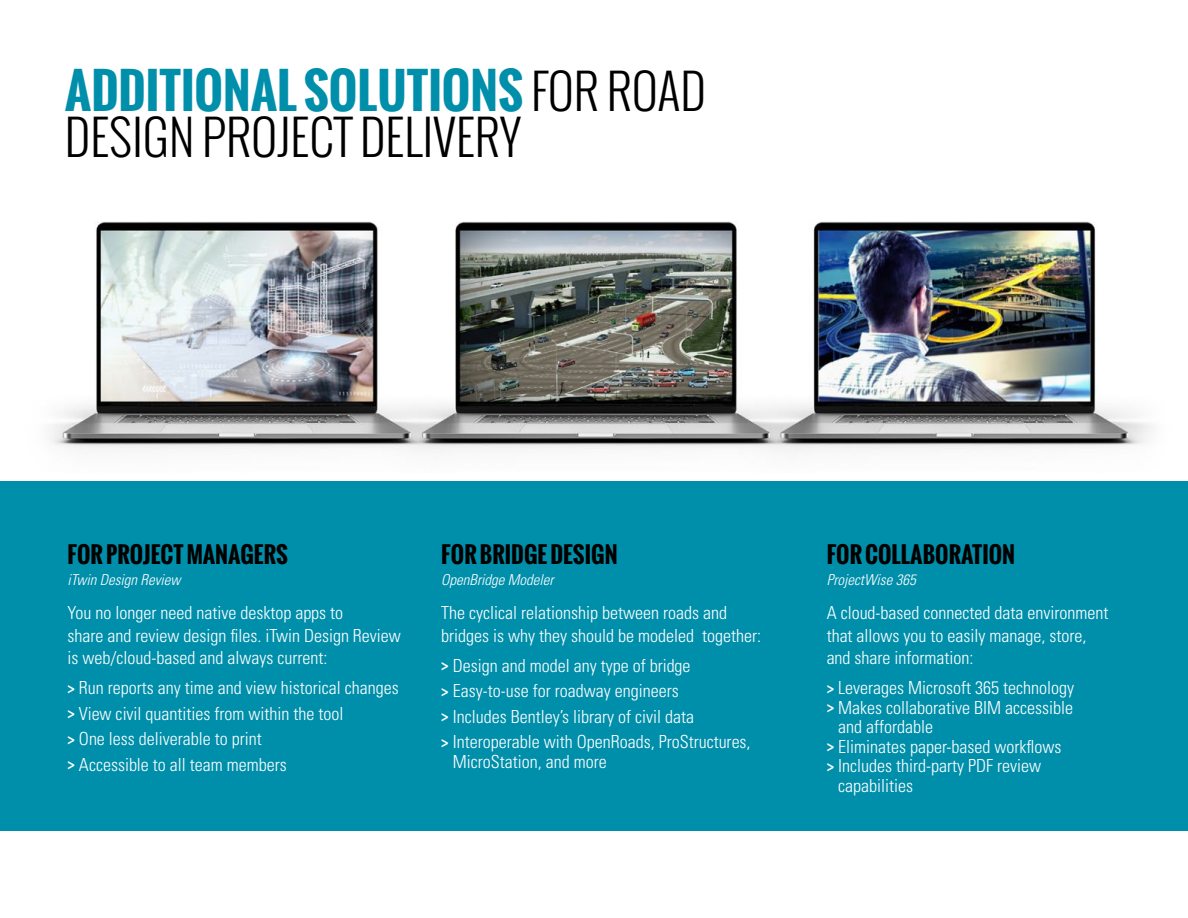
<style>
.page{position:relative;width:1188px;height:918px;background:#fff}
.page>*{position:absolute;margin:0;border:0;box-sizing:border-box;transform-origin:0 0}
.t1{font:300 48px/46.5px "Oswald";color:#000}
.t2{font:700 22.5px "Oswald";color:#000}
.t3{font:300 condensed 18px/25.5px "Univers";color:#fff}
.t4{font:italic 300 condensed 15px "Univers";color:#fff}
.s1{font-weight:700;color:#008fab}
.s2{font-weight:700;font-size:15px}
</style>
<div class="page">
<div style="left:0;top:481px;width:1188px;height:350px;background:#008fab"></div>
<img style="left:51px;top:221px;width:1102px;height:231px">
<h1 class="t1" style="left:65px;top:67px;width:643px"><span class="s1">ADDITIONAL SOLUTIONS</span> FOR ROAD<br>DESIGN PROJECT DELIVERY</h1>
<p class="t2" style="left:68px;top:537px;width:222px">FOR PROJECT MANAGERS</p>
<p class="t4" style="left:68px;top:570px;width:115px">iTwin Design Review</p>
<p class="t3" style="left:68px;top:602px;width:335px;line-height:22.5px">You no longer need native desktop apps to<br>share and review design files. iTwin Design Review is web/cloud-based and always current:</p>
<p class="t3" style="left:68px;top:675px;width:333px"><span class="s2">&gt;</span> Run reports any time and view historical changes <span class="s2">&gt;</span> View civil quantities from within the tool<br><span class="s2">&gt;</span> One less deliverable to print<br><span class="s2">&gt;</span> Accessible to all team members</p>
<p class="t2" style="left:441px;top:537px;width:178px">FOR BRIDGE DESIGN</p>
<p class="t4" style="left:441px;top:570px;width:114px">OpenBridge Modeler</p>
<p class="t3" style="left:441px;top:602px;width:321px;line-height:22.5px">The cyclical relationship between roads and bridges is why they should be modeled together:</p>
<p class="t3" style="left:441px;top:653px;width:311px"><span class="s2">&gt;</span> Design and model any type of bridge<br><span class="s2">&gt;</span> Easy-to-use for roadway engineers<br><span class="s2">&gt;</span> Includes Bentley’s library of civil data<br><span class="s2">&gt;</span> Interoperable with OpenRoads, ProStructures,</p>
<p class="t3" style="left:453px;top:749px;width:155px">MicroStation, and more</p>
<p class="t2" style="left:827px;top:537px;width:190px">FOR COLLABORATION</p>
<p class="t4" style="left:827px;top:570px;width:91px">ProjectWise 365</p>
<p class="t3" style="left:827px;top:602px;width:283px;line-height:22.5px">A cloud-based connected data environment that allows you to easily manage, store, and share information:</p>
<p class="t3" style="left:827px;top:675px;width:249px"><span class="s2">&gt;</span> Leverages Microsoft 365 technology</p>
<p class="t3" style="left:827px;top:695px;width:248px"><span class="s2">&gt;</span> Makes collaborative BIM accessible</p>
<p class="t3" style="left:838px;top:714px;width:96px">and affordable</p>
<p class="t3" style="left:827px;top:734px;width:236px"><span class="s2">&gt;</span> Eliminates paper-based workflows</p>
<p class="t3" style="left:827px;top:753px;width:216px"><span class="s2">&gt;</span> Includes third-party PDF review</p>
<p class="t3" style="left:838px;top:773px;width:76px">capabilities</p>
</div>
